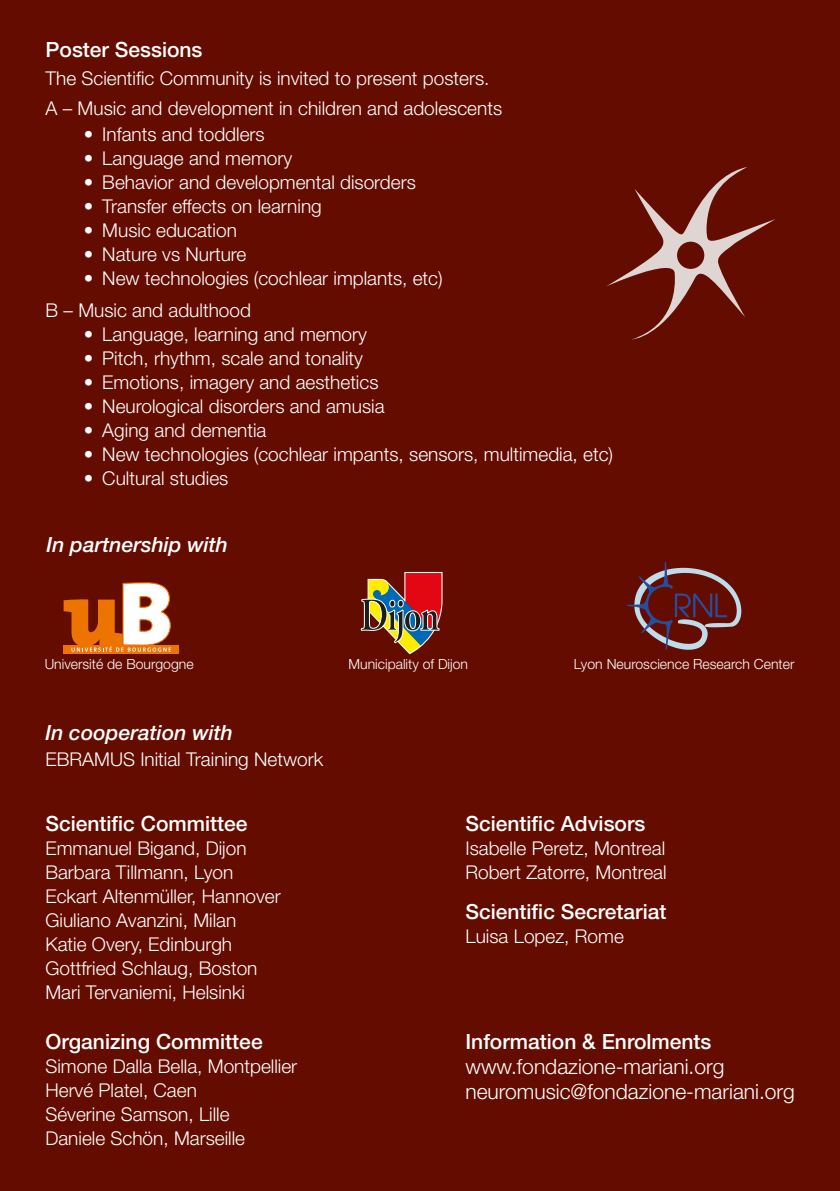
<style>
.page{position:relative;width:840px;height:1191px;background:#fff}
.page>*{position:absolute;margin:0;border:0;box-sizing:border-box;transform-origin:0 0}
.t1{font:500 21px "Helvetica Neue LT Std";color:#fff}
.t2{font:300 21px/25.2px "Helvetica Neue LT Std";color:#fff}
.t3{font:italic 500 21px "Helvetica Neue LT Std";color:#fff}
.t4{font:500 20.8px "Helvetica Neue LT Std";color:#fff}
.t5{font:300 19px/24px "Helvetica Neue LT Std";color:#fff}
.t6{font:300 14px "Helvetica Neue LT Std";color:#fff}
</style>
<div class="page">
<div style="left:0;top:0;width:839px;height:1191px;background:#640c00"></div>
<svg style="left:606px;top:167px;width:169px;height:172px"></svg>
<svg style="left:361px;top:572px;width:82px;height:83px"></svg>
<svg style="left:627px;top:562px;width:114px;height:88px"></svg>
<svg style="left:63px;top:645px;width:116px;height:9px"></svg>
<svg style="left:64px;top:582px;width:107px;height:69px"></svg>
<p class="t1" style="left:46px;top:37px;width:158px">Poster Sessions</p>
<p class="t5" style="left:46px;top:62px;width:458px;line-height:30px">The Scientific Community is invited to present posters.<br>A – Music and development in children and adolescents</p>
<p class="t5" style="left:84px;top:121px;width:182px">• Infants and toddlers</p>
<p class="t5" style="left:84px;top:145px;width:210px">• Language and memory</p>
<p class="t5" style="left:84px;top:169px;width:333px">• Behavior and developmental disorders</p>
<p class="t5" style="left:84px;top:193px;width:239px">• Transfer effects on learning</p>
<p class="t5" style="left:84px;top:217px;width:154px">• Music education</p>
<p class="t5" style="left:84px;top:241px;width:164px">• Nature vs Nurture</p>
<p class="t5" style="left:46px;top:261px;width:398px;line-height:32px;text-indent:38px">• New technologies (cochlear implants, etc)<br>B – Music and adulthood</p>
<p class="t5" style="left:84px;top:321px;width:284px">• Language, learning and memory</p>
<p class="t5" style="left:84px;top:345px;width:280px">• Pitch, rhythm, scale and tonality</p>
<p class="t5" style="left:84px;top:369px;width:296px">• Emotions, imagery and aesthetics</p>
<p class="t5" style="left:84px;top:393px;width:302px">• Neurological disorders and amusia</p>
<p class="t5" style="left:84px;top:417px;width:184px">• Aging and dementia</p>
<p class="t5" style="left:84px;top:441px;width:530px">• New technologies (cochlear impants, sensors, multimedia, etc)</p>
<p class="t5" style="left:84px;top:465px;width:146px">• Cultural studies</p>
<p class="t3" style="left:47px;top:532px;width:183px">In partnership with</p>
<p class="t6" style="left:45px;top:655px;width:150px">Université de Bourgogne</p>
<p class="t6" style="left:348px;top:655px;width:121px">Municipality of Dijon</p>
<p class="t6" style="left:573px;top:655px;width:222px">Lyon Neuroscience Research Center</p>
<p class="t3" style="left:46px;top:719px;width:189px">In cooperation with</p>
<p class="t5" style="left:46px;top:746px;width:279px">EBRAMUS Initial Training Network</p>
<p class="t1" style="left:45px;top:810px;width:203px">Scientific Committee</p>
<p class="t5" style="left:45px;top:835px;width:237px">Emmanuel Bigand, Dijon<br>Barbara Tillmann, Lyon<br>Eckart Altenmüller, Hannover<br>Giuliano Avanzini, Milan<br>Katie Overy, Edinburgh<br>Gottfried Schlaug, Boston<br>Mari Tervaniemi, Helsinki</p>
<p class="t1" style="left:45px;top:1028px;width:219px">Organizing Committee</p>
<p class="t5" style="left:45px;top:1053px;width:253px">Simone Dalla Bella, Montpellier<br>Hervé Platel, Caen<br>Séverine Samson, Lille<br>Daniele Schön, Marseille</p>
<p class="t1" style="left:465px;top:810px;width:181px">Scientific Advisors</p>
<p class="t5" style="left:465px;top:835px;width:202px">Isabelle Peretz, Montreal<br>Robert Zatorre, Montreal</p>
<p class="t4" style="left:465px;top:899px;width:202px">Scientific Secretariat</p>
<p class="t5" style="left:465px;top:923px;width:160px">Luisa Lopez, Rome</p>
<p class="t1" style="left:465px;top:1028px;width:247px">Information &amp; Enrolments</p>
<p class="t2" style="left:465px;top:1053px;width:331px">www.fondazione-mariani.org neuromusic@fondazione-mariani.org</p>
</div>
